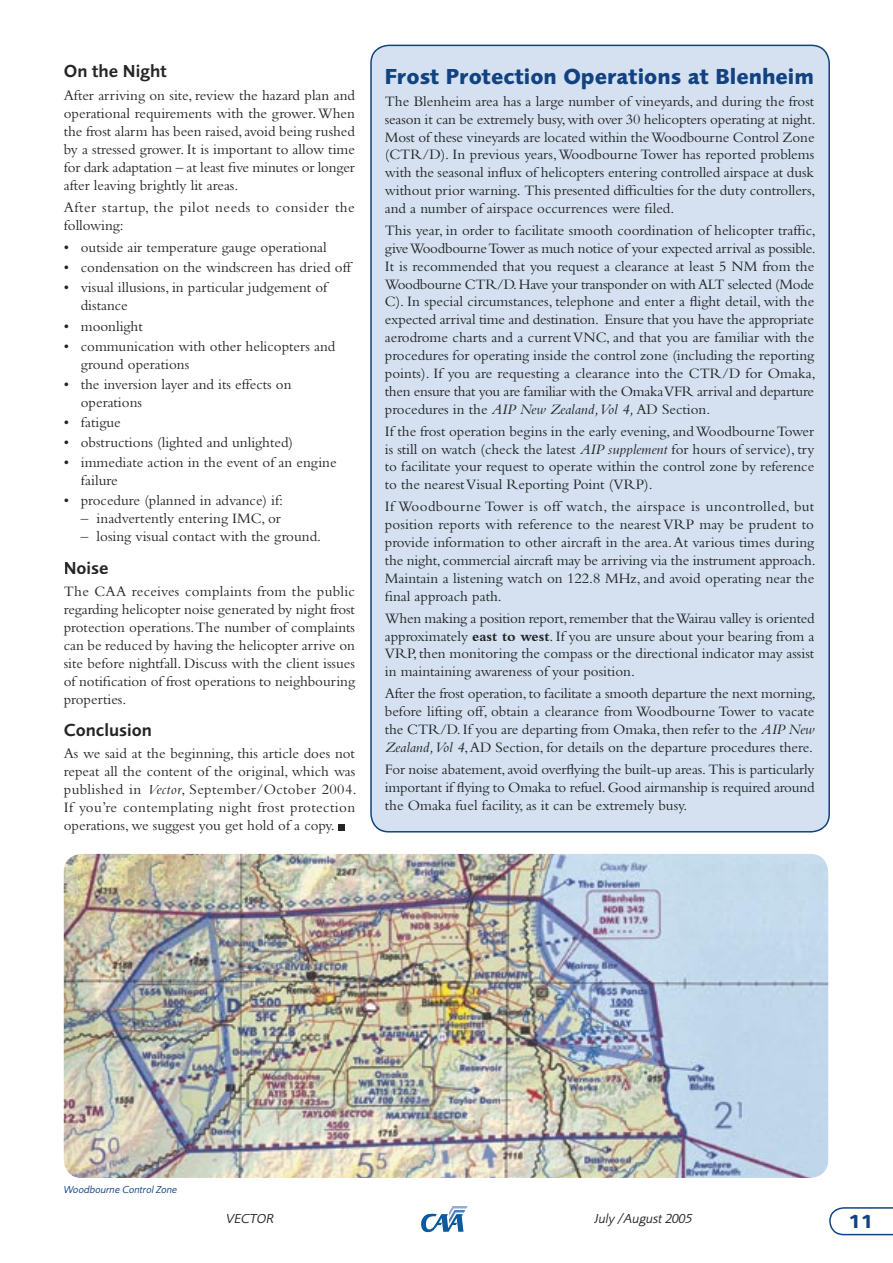
<style>
.page{position:relative;width:893px;height:1263px;background:#fff}
.page>*{position:absolute;margin:0;border:0;box-sizing:border-box;transform-origin:0 0}
.t1{font:700 22.5px "Foundry Sans";color:#114281}
.t2{font:700 19.5px "Foundry Sans";color:#114281}
.t3{font:600 18px "Foundry Sans";color:#252525}
.t4{font:15px/17.9px "Bembo";color:#212326;text-align:justify}
.t5{font:15px/18px "Bembo";color:#252525}
.t6{font:15px/18px "Bembo";letter-spacing:.035em;color:#252525}
.t7{font:italic 13.5px "Foundry Sans";color:#252525}
.t8{font:italic 10.5px "Foundry Sans";color:#114281}
.s1{font-style:italic}
.s2{font-weight:700}
</style>
<div class="page">
<div style="left:370px;top:45px;width:460px;height:787px;background:#d5e1f0"></div>
<svg style="left:421px;top:1206px;width:47px;height:26px"></svg>
<svg style="left:829px;top:1207px;width:64px;height:28px"></svg>
<div style="left:385px;top:96px;width:146px;height:10px;background:#d5e1f0"></div>
<div style="left:532px;top:96px;width:282px;height:13px;background:#d5e1f0"></div>
<div style="left:385px;top:114px;width:430px;height:13px;background:#d5e1f0"></div>
<div style="left:385px;top:131px;width:429px;height:14px;background:#d5e1f0"></div>
<div style="left:386px;top:149px;width:428px;height:14px;background:#d5e1f0"></div>
<div style="left:385px;top:167px;width:429px;height:14px;background:#d5e1f0"></div>
<div style="left:385px;top:185px;width:430px;height:14px;background:#d5e1f0"></div>
<div style="left:385px;top:203px;width:288px;height:13px;background:#d5e1f0"></div>
<div style="left:385px;top:225px;width:430px;height:14px;background:#d5e1f0"></div>
<div style="left:385px;top:243px;width:430px;height:13px;background:#d5e1f0"></div>
<div style="left:385px;top:261px;width:429px;height:13px;background:#d5e1f0"></div>
<div style="left:385px;top:278px;width:429px;height:14px;background:#d5e1f0"></div>
<div style="left:386px;top:296px;width:428px;height:14px;background:#d5e1f0"></div>
<div style="left:386px;top:314px;width:428px;height:14px;background:#d5e1f0"></div>
<div style="left:385px;top:332px;width:429px;height:14px;background:#d5e1f0"></div>
<div style="left:385px;top:350px;width:429px;height:13px;background:#d5e1f0"></div>
<div style="left:385px;top:368px;width:430px;height:13px;background:#d5e1f0"></div>
<div style="left:385px;top:386px;width:429px;height:13px;background:#d5e1f0"></div>
<div style="left:385px;top:403px;width:103px;height:14px;background:#d5e1f0"></div>
<div style="left:492px;top:403px;width:140px;height:13px;background:#d5e1f0"></div>
<div style="left:636px;top:404px;width:73px;height:10px;background:#d5e1f0"></div>
<div style="left:385px;top:426px;width:429px;height:13px;background:#d5e1f0"></div>
<div style="left:385px;top:443px;width:191px;height:14px;background:#d5e1f0"></div>
<div style="left:668px;top:443px;width:146px;height:14px;background:#d5e1f0"></div>
<svg style="left:580px;top:443px;width:88px;height:14px"></svg>
<div style="left:385px;top:461px;width:429px;height:14px;background:#d5e1f0"></div>
<div style="left:385px;top:479px;width:266px;height:14px;background:#d5e1f0"></div>
<div style="left:385px;top:501px;width:429px;height:14px;background:#d5e1f0"></div>
<div style="left:385px;top:519px;width:429px;height:14px;background:#d5e1f0"></div>
<div style="left:385px;top:537px;width:429px;height:13px;background:#d5e1f0"></div>
<div style="left:385px;top:555px;width:430px;height:13px;background:#d5e1f0"></div>
<div style="left:385px;top:573px;width:429px;height:13px;background:#d5e1f0"></div>
<div style="left:385px;top:590px;width:116px;height:14px;background:#d5e1f0"></div>
<div style="left:385px;top:613px;width:429px;height:13px;background:#d5e1f0"></div>
<div style="left:385px;top:630px;width:83px;height:14px;background:#d5e1f0"></div>
<div style="left:473px;top:632px;width:76px;height:9px;background:#d5e1f0"></div>
<div style="left:551px;top:630px;width:263px;height:14px;background:#d5e1f0"></div>
<div style="left:385px;top:648px;width:429px;height:14px;background:#d5e1f0"></div>
<div style="left:385px;top:666px;width:249px;height:14px;background:#d5e1f0"></div>
<div style="left:385px;top:688px;width:430px;height:14px;background:#d5e1f0"></div>
<div style="left:385px;top:706px;width:429px;height:14px;background:#d5e1f0"></div>
<div style="left:385px;top:724px;width:373px;height:13px;background:#d5e1f0"></div>
<div style="left:761px;top:724px;width:54px;height:10px;background:#d5e1f0"></div>
<div style="left:386px;top:742px;width:79px;height:12px;background:#d5e1f0"></div>
<div style="left:465px;top:742px;width:347px;height:13px;background:#d5e1f0"></div>
<div style="left:385px;top:764px;width:429px;height:13px;background:#d5e1f0"></div>
<div style="left:385px;top:782px;width:429px;height:13px;background:#d5e1f0"></div>
<div style="left:385px;top:800px;width:269px;height:13px;background:#d5e1f0"></div>
<div style="left:654px;top:800px;width:36px;height:13px;background:#d5e1f0"></div>
<img style="left:64px;top:854px;width:764px;height:324px">
<svg style="left:338px;top:824px;width:6px;height:6px"></svg>
<p class="t3" style="left:64px;top:61px;width:105px">On the Night</p>
<p class="t5" style="left:64px;top:86px;width:293px;text-align:justify">After arriving on site, review the hazard plan and operational requirements with the grower. When the frost alarm has been raised, avoid being rushed by a stressed grower. It is important to allow time for dark adaptation – at least five minutes or longer after leaving brightly lit areas.</p>
<p class="t6" style="left:64px;top:198px;width:293px">After startup, the pilot needs to consider the following:</p>
<p class="t5" style="left:64px;top:238px;width:264px">• outside air temperature gauge operational</p>
<p class="t5" style="left:64px;top:258px;width:288px">• condensation on the windscreen has dried off</p>
<p class="t5" style="left:81px;top:278px;width:248px;text-indent:-17px">• visual illusions, in particular judgement of distance</p>
<p class="t5" style="left:64px;top:316px;width:81px">• moonlight</p>
<p class="t5" style="left:81px;top:337px;width:256px;text-indent:-17px">• communication with other helicopters and ground operations</p>
<p class="t5" style="left:81px;top:375px;width:212px;text-indent:-17px">• the inversion layer and its effects on operations</p>
<p class="t5" style="left:64px;top:413px;width:59px">• fatigue</p>
<p class="t5" style="left:64px;top:433px;width:231px">• obstructions (lighted and unlighted)</p>
<p class="t5" style="left:81px;top:453px;width:257px;text-indent:-17px">• immediate action in the event of an engine failure</p>
<p class="t5" style="left:64px;top:491px;width:221px">• procedure (planned in advance) if:</p>
<p class="t5" style="left:81px;top:509px;width:202px">– inadvertently entering IMC, or</p>
<p class="t5" style="left:81px;top:527px;width:242px">– losing visual contact with the ground.</p>
<p class="t3" style="left:64px;top:557px;width:46px">Noise</p>
<p class="t5" style="left:64px;top:582px;width:293px;text-align:justify">The CAA receives complaints from the public regarding helicopter noise generated by night frost protection operations. The number of complaints can be reduced by having the helicopter arrive on site before nightfall. Discuss with the client issues of notification of frost operations to neighbouring properties.</p>
<p class="t3" style="left:64px;top:719px;width:90px">Conclusion</p>
<p class="t5" style="left:64px;top:744px;width:294px;text-align:justify">As we said at the beginning, this article does not repeat all the content of the original, which was published in <span class="s1">Vector</span>, September/October 2004.<br>If you’re contemplating night frost protection operations, we suggest you get hold of a copy.</p>
<h1 class="t1" style="left:385px;top:63px;width:431px">Frost Protection Operations at Blenheim</h1>
<p class="t4" style="left:385px;top:92px;width:432px">The Blenheim area has a large number of vineyards, and during the frost season it can be extremely busy, with over 30 helicopters operating at night.<br>Most of these vineyards are located within the Woodbourne Control Zone (CTR/D). In previous years, Woodbourne Tower has reported problems with the seasonal influx of helicopters entering controlled airspace at dusk without prior warning. This presented difficulties for the duty controllers, and a number of airspace occurrences were filed.</p>
<p class="t4" style="left:385px;top:221px;width:432px">This year, in order to facilitate smooth coordination of helicopter traffic, give Woodbourne Tower as much notice of your expected arrival as possible.<br>It is recommended that you request a clearance at least 5 NM from the Woodbourne CTR/D. Have your transponder on with ALT selected (Mode C). In special circumstances, telephone and enter a flight detail, with the expected arrival time and destination. Ensure that you have the appropriate aerodrome charts and a current VNC, and that you are familiar with the procedures for operating inside the control zone (including the reporting points). If you are requesting a clearance into the CTR/D for Omaka, then ensure that you are familiar with the Omaka VFR arrival and departure procedures in the <span class="s1">AIP New Zealand, Vol 4,</span> AD Section.</p>
<p class="t4" style="left:385px;top:422px;width:431px">If the frost operation begins in the early evening, and Woodbourne Tower is still on watch (check the latest <span class="s1">AIP supplement</span> for hours of service), try to facilitate your request to operate within the control zone by reference to the nearest Visual Reporting Point (VRP).</p>
<p class="t4" style="left:385px;top:497px;width:432px">If Woodbourne Tower is off watch, the airspace is uncontrolled, but position reports with reference to the nearest VRP may be prudent to provide information to other aircraft in the area. At various times during the night, commercial aircraft may be arriving via the instrument approach.<br>Maintain a listening watch on 122.8 MHz, and avoid operating near the final approach path.</p>
<p class="t4" style="left:385px;top:609px;width:431px">When making a position report, remember that the Wairau valley is oriented approximately <span class="s2">east to west</span>. If you are unsure about your bearing from a VRP, then monitoring the compass or the directional indicator may assist in maintaining awareness of your position.</p>
<p class="t4" style="left:385px;top:684px;width:432px">After the frost operation, to facilitate a smooth departure the next morning, before lifting off, obtain a clearance from Woodbourne Tower to vacate the CTR/D. If you are departing from Omaka, then refer to the <span class="s1">AIP New Zealand, Vol 4</span>, AD Section, for details on the departure procedures there.</p>
<p class="t4" style="left:385px;top:760px;width:431px">For noise abatement, avoid overflying the built-up areas. This is particularly important if flying to Omaka to refuel. Good airmanship is required around the Omaka fuel facility, as it can be extremely busy.</p>
<p class="t8" style="left:64px;top:1183px;width:115px">Woodbourne Control Zone</p>
<p class="t7" style="left:226px;top:1211px;width:50px">VECTOR</p>
<p class="t7" style="left:595px;top:1211px;width:99px">July /August 2005</p>
<h2 class="t2" style="left:849px;top:1209px;width:26px">11</h2>
</div>
